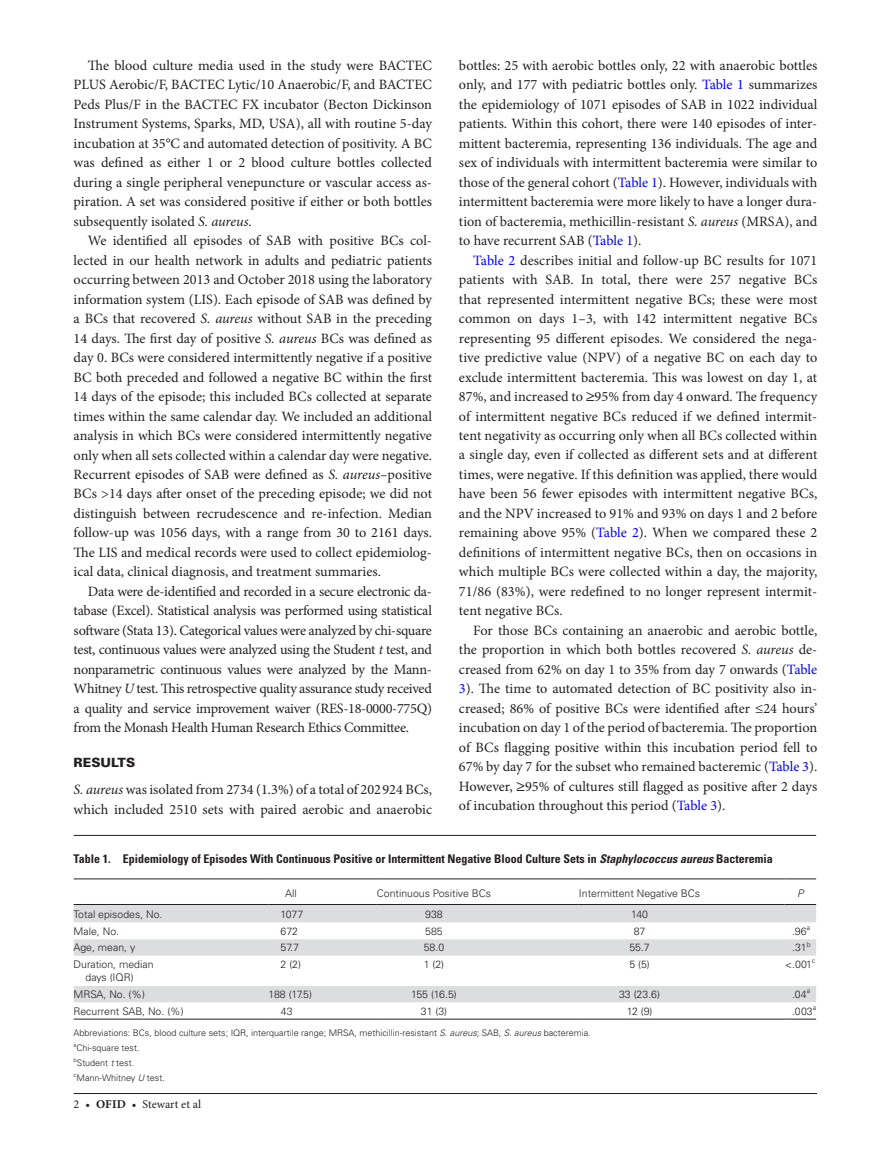
<style>
.page{position:relative;width:891px;height:1174px;background:#fff}
.page>*{position:absolute;margin:0;border:0;box-sizing:border-box;transform-origin:0 0}
.t1{font:14.25px/19.5px "Minion Pro";color:#231f20;text-align:justify}
.t2{font:900 12.75px "Univers LT Std";color:#231f20}
.t3{font:700 condensed 12px "Univers LT Std";color:#231f20}
.t4{font:12px "Minion Pro";color:#231f20}
.t5{font:300 10.5px/13.5px "Univers LT Std";color:#231f20}
.t6{font:italic 300 10.5px "Univers LT Std";color:#231f20}
.t7{font:300 9px/15px "Univers LT Std";color:#231f20}
.t8{font:300 6.9px "Univers LT Std";color:#231f20}
.s1{font-style:italic}
.s2{color:#00f}
.s3{font-family:"Gandhari Unicode"}
.s4{font-weight:700}
</style>
<div class="page">
<hr style="left:74px;top:1093px;width:743px;height:1px;background:#231f20">
<hr style="left:74px;top:835px;width:742px;height:1px;background:#231f20">
<svg style="left:74px;top:879px;width:742px;height:1px"></svg>
<div style="left:74px;top:905px;width:742px;height:18px;background:#dcdddf"></div>
<svg style="left:74px;top:939px;width:742px;height:80px"></svg>
<hr style="left:74px;top:878px;width:195px;height:1px;background:#231f20">
<hr style="left:74px;top:904px;width:195px;height:1px;background:#231f20">
<hr style="left:269px;top:878px;width:107px;height:1px;background:#231f20">
<hr style="left:269px;top:904px;width:107px;height:1px;background:#231f20">
<hr style="left:376px;top:878px;width:202px;height:1px;background:#231f20">
<hr style="left:376px;top:904px;width:202px;height:1px;background:#231f20">
<hr style="left:578px;top:878px;width:206px;height:1px;background:#231f20">
<hr style="left:578px;top:904px;width:206px;height:1px;background:#231f20">
<hr style="left:784px;top:878px;width:32px;height:1px;background:#231f20">
<hr style="left:784px;top:904px;width:32px;height:1px;background:#231f20">
<hr style="left:74px;top:1019px;width:195px;height:1px;background:#231f20">
<hr style="left:269px;top:1019px;width:107px;height:1px;background:#231f20">
<hr style="left:376px;top:1019px;width:202px;height:1px;background:#231f20">
<hr style="left:578px;top:1019px;width:206px;height:1px;background:#231f20">
<hr style="left:784px;top:1019px;width:32px;height:1px;background:#231f20">
<p class="t1" style="left:74px;top:55px;width:360px;text-indent:14px">The blood culture media used in the study were BACTEC PLUS Aerobic/F, BACTEC Lytic/10 Anaerobic/F, and BACTEC Peds Plus/F in the BACTEC FX incubator (Becton Dickinson Instrument Systems, Sparks, MD, USA), all with routine 5-day incubation at 35°C and automated detection of positivity. A BC was defined as either 1 or 2 blood culture bottles collected during a single peripheral venepuncture or vascular access as&shy;piration. A set was considered positive if either or both bottles subsequently isolated <span class="s1">S. aureus</span>.</p>
<p class="t1" style="left:74px;top:231px;width:360px;text-indent:14px">We identified all episodes of SAB with positive BCs col&shy;lected in our health network in adults and pediatric patients occurring between 2013 and October 2018 using the laboratory information system (LIS). Each episode of SAB was defined by a BCs that recovered <span class="s1">S. aureus</span> without SAB in the preceding 14 days. The first day of positive <span class="s1">S. aureus</span> BCs was defined as day 0. BCs were considered intermittently negative if a positive BC both preceded and followed a negative BC within the first 14 days of the episode; this included BCs collected at separate times within the same calendar day. We included an additional analysis in which BCs were considered intermittently negative only when all sets collected within a calendar day were negative.<br>Recurrent episodes of SAB were defined as <span class="s1">S. aureus</span>–positive BCs &gt;14 days after onset of the preceding episode; we did not distinguish between recrudescence and re-infection. Median follow-up was 1056 days, with a range from 30 to 2161 days.<br>The LIS and medical records were used to collect epidemiolog&shy;ical data, clinical diagnosis, and treatment summaries.</p>
<p class="t1" style="left:74px;top:582px;width:360px;text-indent:14px">Data were de-identified and recorded in a secure electronic da&shy;tabase (Excel). Statistical analysis was performed using statistical software (Stata 13). Categorical values were analyzed by chi-square test, continuous values were analyzed using the Student <span class="s1">t</span> test, and nonparametric continuous values were analyzed by the Mann-Whitney <span class="s1">U</span> test. This retrospective quality assurance study received a quality and service improvement waiver (RES-18-0000-775Q) from the Monash Health Human Research Ethics Committee.</p>
<p class="t2" style="left:74px;top:755px;width:63px">RESULTS</p>
<p class="t1" style="left:74px;top:780px;width:360px"><span class="s1">S. aureus</span> was isolated from 2734 (1.3%) of a total of 202924 BCs, which included 2510 sets with paired aerobic and anaerobic</p>
<p class="t1" style="left:459px;top:55px;width:360px">bottles: 25 with aerobic bottles only, 22 with anaerobic bottles only, and 177 with pediatric bottles only. <span class="s2">Table 1</span> summarizes the epidemiology of 1071 episodes of SAB in 1022 individual patients. Within this cohort, there were 140 episodes of inter&shy;mittent bacteremia, representing 136 individuals. The age and sex of individuals with intermittent bacteremia were similar to those of the general cohort (<span class="s2">Table 1</span>). However, individuals with intermittent bacteremia were more likely to have a longer dura&shy;tion of bacteremia, methicillin-resistant <span class="s1">S. aureus</span> (MRSA), and to have recurrent SAB (<span class="s2">Table 1</span>).</p>
<p class="t1" style="left:459px;top:250px;width:360px;text-indent:14px"><span class="s2">Table 2</span> describes initial and follow-up BC results for 1071 patients with SAB. In total, there were 257 negative BCs that represented intermittent negative BCs; these were most common on days 1–3, with 142 intermittent negative BCs representing 95 different episodes. We considered the nega&shy;tive predictive value (NPV) of a negative BC on each day to exclude intermittent bacteremia. This was lowest on day 1, at 87%, and increased to <span class="s3">≥</span>95% from day 4 onward. The frequency of intermittent negative BCs reduced if we defined intermit&shy;tent negativity as occurring only when all BCs collected within a single day, even if collected as different sets and at different times, were negative. If this definition was applied, there would have been 56 fewer episodes with intermittent negative BCs, and the NPV increased to 91% and 93% on days 1 and 2 before remaining above 95% (<span class="s2">Table 2</span>). When we compared these 2 definitions of intermittent negative BCs, then on occasions in which multiple BCs were collected within a day, the majority, 71/86 (83%), were redefined to no longer represent intermit&shy;tent negative BCs.</p>
<p class="t1" style="left:459px;top:621px;width:360px;text-indent:14px">For those BCs containing an anaerobic and aerobic bottle, the proportion in which both bottles recovered <span class="s1">S. aureus</span> de&shy;creased from 62% on day 1 to 35% from day 7 onwards (<span class="s2">Table 3</span>). The time to automated detection of BC positivity also in&shy;creased; 86% of positive BCs were identified after ≤24 hours’ incubation on day 1 of the period of bacteremia. The proportion of BCs flagging positive within this incubation period fell to 67% by day 7 for the subset who remained bacteremic (<span class="s2">Table 3</span>).<br>However, <span class="s3">≥</span>95% of cultures still flagged as positive after 2 days of incubation throughout this period (<span class="s2">Table 3</span>).</p>
<p class="t3" style="left:74px;top:851px;width:701px">Table 1. Epidemiology of Episodes With Continuous Positive or Intermittent Negative Blood Culture Sets in <span class="s1">Staphylococcus aureus</span> Bacteremia</p>
<p class="t5" style="left:285px;top:887px;width:13px">All</p>
<p class="t5" style="left:377px;top:887px;width:116px">Continuous Positive BCs</p>
<p class="t5" style="left:579px;top:887px;width:123px">Intermittent Negative BCs</p>
<p class="t6" style="left:797px;top:887px;width:8px">P</p>
<p class="t5" style="left:74px;top:908px;width:90px">Total episodes, No.</p>
<p class="t5" style="left:281px;top:908px;width:24px">1077</p>
<p class="t5" style="left:425px;top:908px;width:19px">938</p>
<p class="t5" style="left:631px;top:908px;width:18px">140</p>
<p class="t5" style="left:74px;top:924px;width:47px">Male, No.</p>
<p class="t5" style="left:281px;top:924px;width:19px">672</p>
<p class="t5" style="left:425px;top:924px;width:19px">585</p>
<p class="t5" style="left:634px;top:924px;width:13px">87</p>
<p class="t5" style="left:792px;top:924px;width:16px">.96</p>
<p class="t8" style="left:807px;top:923px;width:5px">a</p>
<p class="t5" style="left:74px;top:941px;width:63px">Age, mean, y</p>
<p class="t5" style="left:281px;top:941px;width:20px">57.7</p>
<p class="t5" style="left:424px;top:941px;width:22px">58.0</p>
<p class="t5" style="left:629px;top:941px;width:22px">55.7</p>
<p class="t5" style="left:792px;top:941px;width:16px">.31</p>
<p class="t8" style="left:807px;top:940px;width:5px">b</p>
<p class="t5" style="left:86px;top:957px;width:69px;text-indent:-12px">Duration, median days (IQR)</p>
<p class="t5" style="left:281px;top:957px;width:22px">2 (2)</p>
<p class="t5" style="left:424px;top:957px;width:22px">1 (2)</p>
<p class="t5" style="left:629px;top:957px;width:22px">5 (5)</p>
<p class="t5" style="left:785px;top:957px;width:32px">&lt;.001<sup>c</sup></p>
<p class="t5" style="left:74px;top:988px;width:73px">MRSA, No. (%)</p>
<p class="t5" style="left:269px;top:988px;width:45px">188 (17.5)</p>
<p class="t5" style="left:411px;top:988px;width:47px">155 (16.5)</p>
<p class="t5" style="left:619px;top:988px;width:42px">33 (23.6)</p>
<p class="t5" style="left:792px;top:988px;width:16px">.04</p>
<p class="t8" style="left:807px;top:987px;width:5px">a</p>
<p class="t5" style="left:74px;top:1004px;width:112px">Recurrent SAB, No. (%)</p>
<p class="t5" style="left:281px;top:1004px;width:13px">43</p>
<p class="t5" style="left:421px;top:1004px;width:28px">31 (3)</p>
<p class="t5" style="left:627px;top:1004px;width:27px">12 (9)</p>
<p class="t5" style="left:792px;top:1004px;width:22px">.003</p>
<p class="t8" style="left:813px;top:1003px;width:5px">a</p>
<p class="t7" style="left:74px;top:1025px;width:519px">Abbreviations: BCs, blood culture sets; IQR, interquartile range; MRSA, methicillin-resistant <span class="s1">S. aureus</span>; SAB, <span class="s1">S. aureus</span> bacteremia. <sup>a</sup>Chi-square test.<br><sup>b</sup>Student <span class="s1">t</span> test.<br><sup>c</sup>Mann-Whitney <span class="s1">U</span> test.</p>
<p class="t4" style="left:74px;top:1096px;width:129px">2 • <span class="s4">ofid</span> • Stewart et al</p>
</div>
